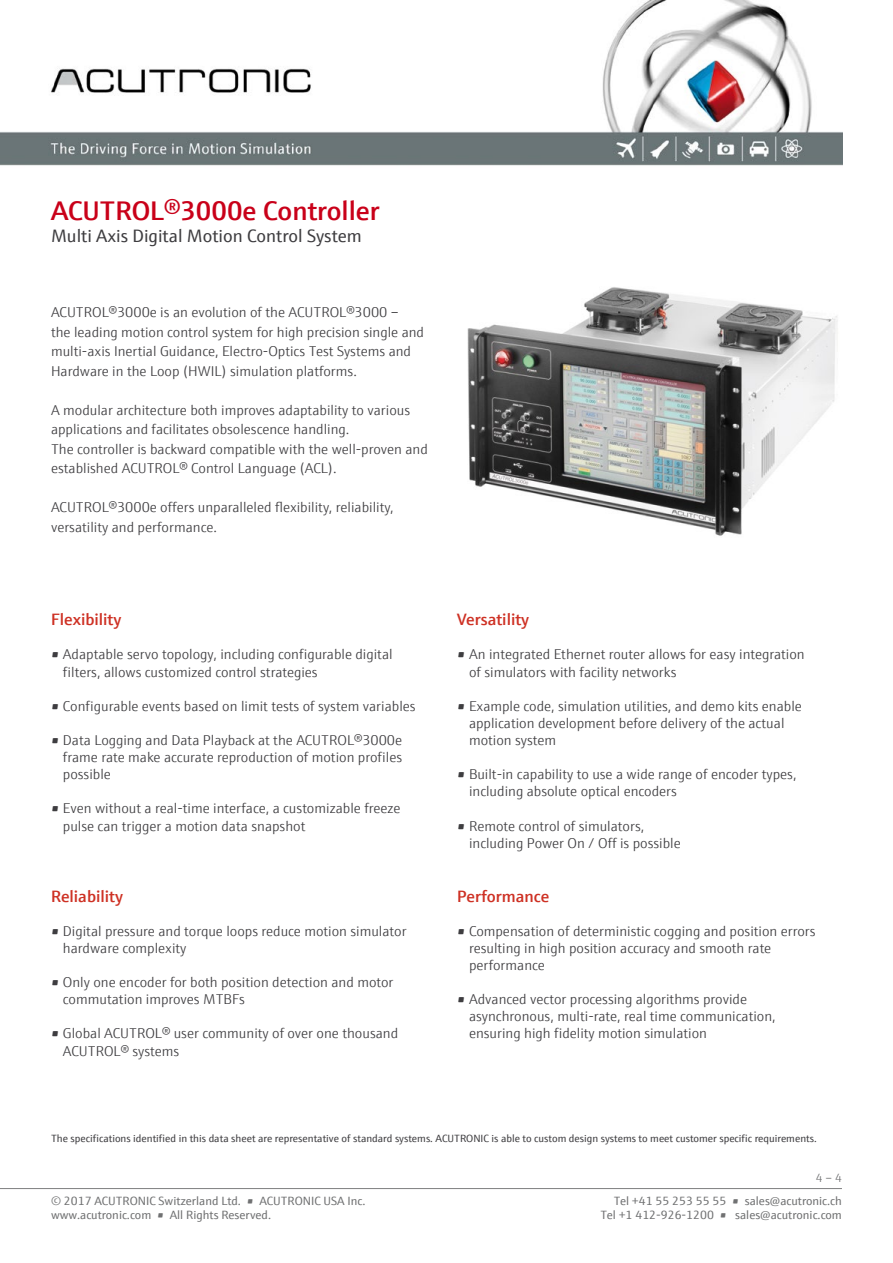
<style>
.page{position:relative;width:893px;height:1263px;background:#fff}
.page>*{position:absolute;margin:0;border:0;box-sizing:border-box;transform-origin:0 0}
.t1{font:600 27px "E+H Sans";color:#c90019}
.t2{font:18px "E+H Sans";color:#3e3d40}
.t3{font:600 16.5px "E+H Sans";color:#ce3124}
.t4{font:300 14.25px/17.1px "E+H Sans";color:#3e3d40}
.t5{font:12px/14.4px "E+H Sans";color:#707172}
.t6{font:300 12px "E+H Sans";color:#707172}
.t7{font:10.5px "E+H Sans";color:#3e3d40}
</style>
<div class="page">
<hr style="left:0;top:1188px;width:842px;height:1px;background:#707172">
<img style="left:467px;top:287px;width:371px;height:249px">
<img style="left:0;top:0;width:842px;height:166px">
<h1 class="t1" style="left:51px;top:190px;width:330px">ACUTROL®3000e Controller</h1>
<p class="t2" style="left:51px;top:222px;width:312px">Multi Axis Digital Motion Control System</p>
<p class="t4" style="left:51px;top:302px;width:375px;line-height:19.5px">ACUTROL®3000e is an evolution of the ACUTROL®3000 –<br>the leading motion control system for high precision single and multi-axis Inertial Guidance, Electro-Optics Test Systems and Hardware in the Loop (HWIL) simulation platforms.</p>
<p class="t4" style="left:51px;top:399px;width:378px;line-height:19.5px">A modular architecture both improves adaptability to various applications and facilitates obsolescence handling.<br>The controller is backward compatible with the well-proven and established ACUTROL® Control Language (ACL).</p>
<p class="t4" style="left:51px;top:497px;width:344px;line-height:19.5px">ACUTROL®3000e offers unparalleled flexibility, reliability, versatility and performance.</p>
<p class="t3" style="left:51px;top:607px;width:72px">Flexibility</p>
<p class="t4" style="left:63px;top:645px;width:331px;text-indent:-12px">• Adaptable servo topology, including configurable digital filters, allows customized control strategies</p>
<p class="t4" style="left:51px;top:696px;width:366px">• Configurable events based on limit tests of system variables</p>
<p class="t4" style="left:63px;top:730px;width:341px;text-align:justify;text-indent:-12px">• Data Logging and Data Playback at the ACUTROL®3000e frame rate make accurate reproduction of motion profiles possible</p>
<p class="t4" style="left:63px;top:799px;width:339px;text-indent:-12px">• Even without a real-time interface, a customizable freeze pulse can trigger a motion data snapshot</p>
<p class="t3" style="left:51px;top:883px;width:73px">Reliability</p>
<p class="t4" style="left:63px;top:921px;width:345px;text-indent:-12px">• Digital pressure and torque loops reduce motion simulator hardware complexity</p>
<p class="t4" style="left:63px;top:973px;width:332px;text-indent:-12px">• Only one encoder for both position detection and motor commutation improves MTBFs</p>
<p class="t4" style="left:63px;top:1024px;width:337px;text-indent:-12px">• Global ACUTROL® user community of over one thousand<br>ACUTROL® systems</p>
<p class="t3" style="left:457px;top:607px;width:74px">Versatility</p>
<p class="t4" style="left:469px;top:645px;width:337px;text-indent:-12px">• An integrated Ethernet router allows for easy integration of simulators with facility networks</p>
<p class="t4" style="left:469px;top:696px;width:334px;text-indent:-12px">• Example code, simulation utilities, and demo kits enable application development before delivery of the actual motion system</p>
<p class="t4" style="left:469px;top:765px;width:329px;text-indent:-12px">• Built-in capability to use a wide range of encoder types, including absolute optical encoders</p>
<p class="t4" style="left:469px;top:816px;width:213px;text-indent:-12px">• Remote control of simulators, including Power On / Off is possible</p>
<p class="t3" style="left:457px;top:883px;width:94px">Performance</p>
<p class="t4" style="left:469px;top:921px;width:348px;text-indent:-12px">• Compensation of deterministic cogging and position errors resulting in high position accuracy and smooth rate performance</p>
<p class="t4" style="left:469px;top:990px;width:308px;text-indent:-12px">• Advanced vector processing algorithms provide asynchronous, multi-rate, real time communication, ensuring high fidelity motion simulation</p>
<p class="t7" style="left:51px;top:1131px;width:767px">The specifications identified in this data sheet are representative of standard systems. ACUTRONIC is able to custom design systems to meet customer specific requirements.</p>
<p class="t6" style="left:816px;top:1168px;width:28px">4 – 4</p>
<p class="t5" style="left:51px;top:1192px;width:316px">© 2017 ACUTRONIC Switzerland Ltd. • ACUTRONIC USA Inc. www.acutronic.com • All Rights Reserved.</p>
<p class="t5" style="left:600px;top:1192px;width:243px;text-align:right">Tel +41 55 253 55 55 • sales@acutronic.ch<br>Tel +1 412-926-1200 • sales@acutronic.com</p>
</div>
